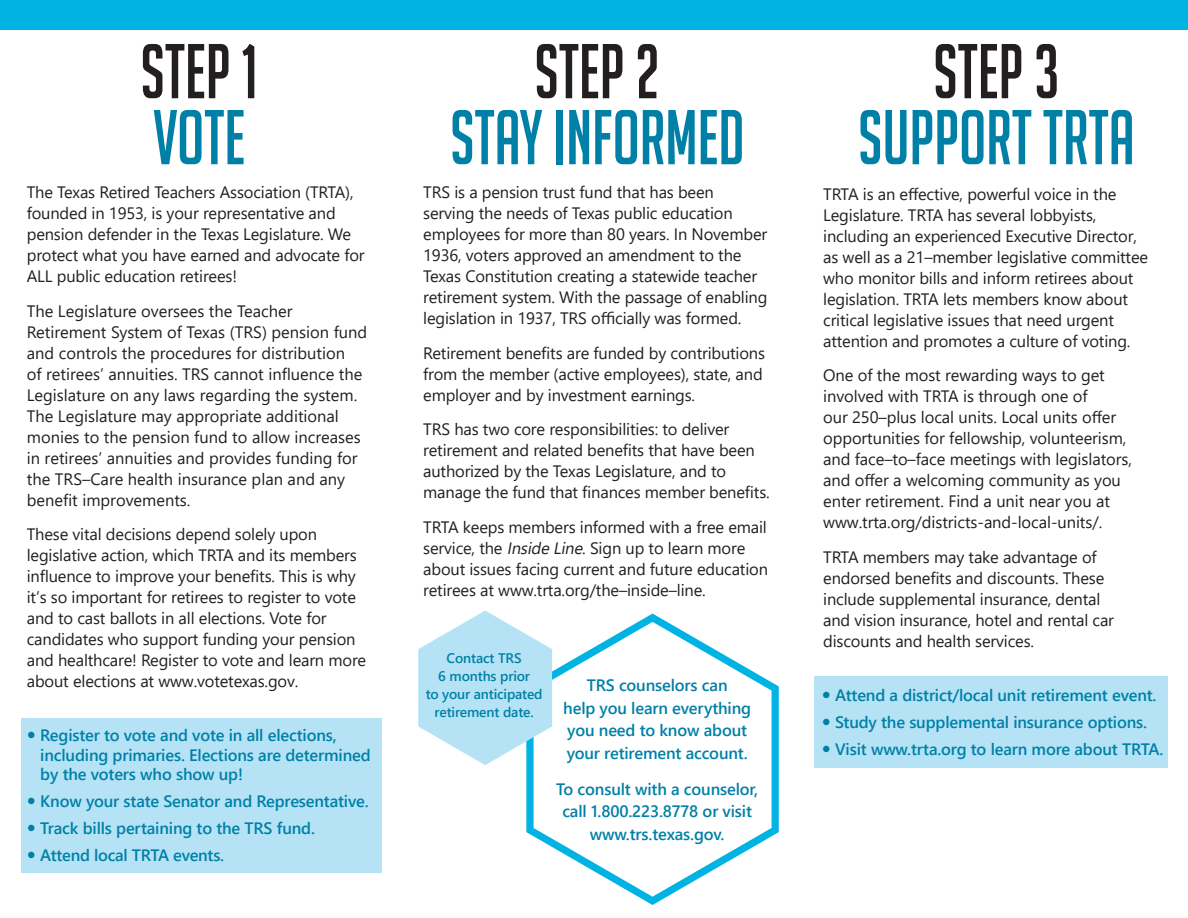
<style>
.page{position:relative;width:1188px;height:918px;background:#fff}
.page>*{position:absolute;margin:0;border:0;box-sizing:border-box;transform-origin:0 0}
.t1{font:75.6px "Big Noodle Titling";color:#0080a7;scale:.89 1}
.t2{font:75.6px "Big Noodle Titling";color:#231f20;scale:.89 1}
.t3{font:16.5px/21px "Segoe UI";letter-spacing:-.01em;color:#231f20}
.t4{font:600 16.5px/22.5px "Segoe UI";letter-spacing:-.01em;color:#0080a7;text-align:center}
.t5{font:600 13.8px/18px "Segoe UI";letter-spacing:-.01em;color:#0080a7;text-align:center}
.s1{font-style:italic}
</style>
<div class="page">
<div style="left:21px;top:718px;width:361px;height:155px;background:#b5e3f5"></div>
<div style="left:814px;top:676px;width:354px;height:92px;background:#b5e3f5"></div>
<div style="left:0;top:0;width:1188px;height:29px;background:#00b3e3"></div>
<svg style="left:526px;top:614px;width:253px;height:291px"></svg>
<svg style="left:418px;top:611px;width:134px;height:154px"></svg>
<p class="t2" style="left:141px;top:31px;width:133px">STEP 1</p>
<p class="t1" style="left:153px;top:97px;width:105px">VOTE</p>
<p class="t3" style="left:27px;top:181px;width:339px">The Texas Retired Teachers Association (TRTA), founded in 1953, is your representative and pension defender in the Texas Legislature. We protect what you have earned and advocate for ALL public education retirees!</p>
<p class="t3" style="left:27px;top:299px;width:342px">The Legislature oversees the Teacher Retirement System of Texas (TRS) pension fund and controls the procedures for distribution<br>of retirees’ annuities. TRS cannot influence the Legislature on any laws regarding the system.<br>The Legislature may appropriate additional monies to the pension fund to allow increases in retirees’ annuities and provides funding for the TRS–Care health insurance plan and any benefit improvements.</p>
<p class="t3" style="left:27px;top:523px;width:341px">These vital decisions depend solely upon legislative action, which TRTA and its members influence to improve your benefits. This is why it’s so important for retirees to register to vote and to cast ballots in all elections. Vote for candidates who support funding your pension and healthcare! Register to vote and learn more about elections at www.votetexas.gov.</p>
<p class="t4" style="left:40px;top:724px;width:332px;line-height:19.5px;text-align:left">Register to vote and vote in all elections, including primaries. Elections are determined by the voters who show up!</p>
<p class="t4" style="left:40px;top:789px;width:330px">Know your state Senator and Representative.</p>
<p class="t4" style="left:40px;top:816px;width:276px">Track bills pertaining to the TRS fund.</p>
<p class="t4" style="left:40px;top:843px;width:185px">Attend local TRTA events.</p>
<p class="t2" style="left:535px;top:31px;width:143px">STEP 2</p>
<p class="t1" style="left:450px;top:97px;width:332px">STAY INFORMED</p>
<p class="t3" style="left:423px;top:181px;width:346px">TRS is a pension trust fund that has been serving the needs of Texas public education employees for more than 80 years. In November 1936, voters approved an amendment to the Texas Constitution creating a statewide teacher retirement system. With the passage of enabling legislation in 1937, TRS officially was formed.</p>
<p class="t3" style="left:423px;top:341px;width:343px">Retirement benefits are funded by contributions from the member (active employees), state, and employer and by investment earnings.</p>
<p class="t3" style="left:423px;top:418px;width:348px">TRS has two core responsibilities: to deliver retirement and related benefits that have been authorized by the Texas Legislature, and to manage the fund that finances member benefits.</p>
<p class="t3" style="left:423px;top:515px;width:346px">TRTA keeps members informed with a free email service, the <span class="s1">InsideLine</span>. Sign up to learn more about issues facing current and future education retirees at www.trta.org/the–inside–line.</p>
<p class="t5" style="left:426px;top:648px;width:119px">Contact TRS<br>6 months prior<br>to your anticipated retirement date.</p>
<p class="t4" style="left:563px;top:673px;width:189px">TRS counselors can<br>help you learn everything you need to know about your retirement account.</p>
<p class="t4" style="left:556px;top:776px;width:203px">To consult with a counselor, call 1.800.223.8778 or visit www.trs.texas.gov.</p>
<p class="t2" style="left:933px;top:31px;width:143px">STEP 3</p>
<p class="t1" style="left:858px;top:97px;width:312px">SUPPORT TRTA</p>
<p class="t3" style="left:823px;top:182px;width:326px">TRTA is an effective, powerful voice in the Legislature. TRTA has several lobbyists, including an experienced Executive Director, as well as a 21–member legislative committee who monitor bills and inform retirees about legislation. TRTA lets members know about critical legislative issues that need urgent attention and promotes a culture of voting.</p>
<p class="t3" style="left:823px;top:364px;width:310px">One of the most rewarding ways to get involved with TRTA is through one of<br>our 250–plus local units. Local units offer opportunities for fellowship, volunteerism, and face–to–face meetings with legislators, and offer a welcoming community as you enter retirement. Find a unit near you at www.trta.org/districts-and-local-units/.</p>
<p class="t3" style="left:823px;top:545px;width:292px">TRTA members may take advantage of endorsed benefits and discounts. These include supplemental insurance, dental and vision insurance, hotel and rental car discounts and health services.</p>
<p class="t4" style="left:835px;top:682px;width:323px">Attend a district/local unit retirement event.</p>
<p class="t4" style="left:835px;top:709px;width:313px">Study the supplemental insurance options.</p>
<p class="t4" style="left:835px;top:736px;width:330px">Visit www.trta.org to learn more about TRTA.</p>
</div>
